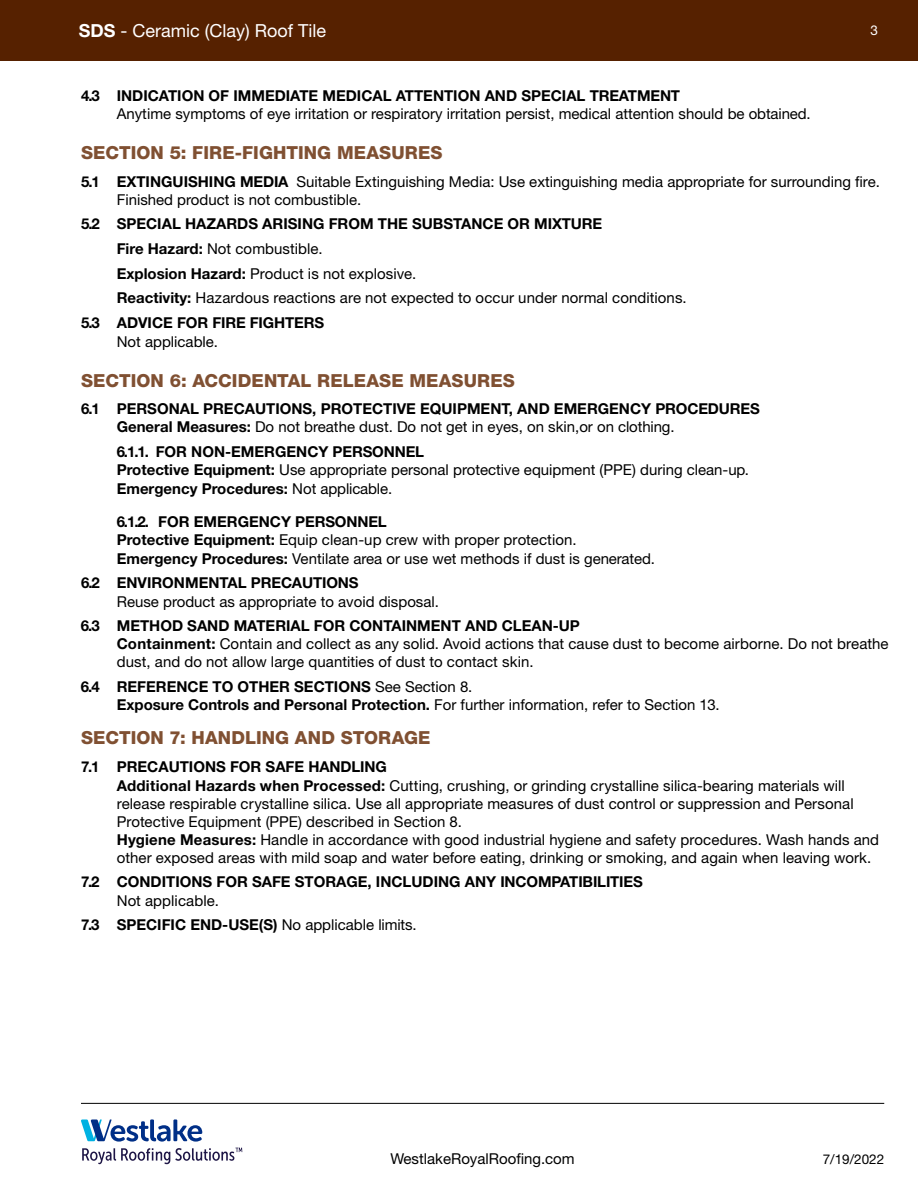
<style>
.page{position:relative;width:918px;height:1188px;background:#fff}
.page>*{position:absolute;margin:0;border:0;box-sizing:border-box;transform-origin:0 0}
.t1{font:800 18px "Helvetica Neue LT Pro";letter-spacing:.005em;color:#805032}
.t2{font:18px "Helvetica Neue LT Std";color:#fff}
.t3{font:15px/18.1px "Helvetica Neue LT Std";letter-spacing:.005em;color:#000}
.t4{font:700 15px/18px "Helvetica Neue LT Pro";color:#000}
.t5{font:15px/18.1px "Helvetica Neue LT Pro";color:#000}
.t6{font:13.5px "Helvetica Neue LT Std";color:#000}
.t7{font:13.5px "Helvetica Neue LT Std";color:#fff}
.s1{font-weight:700}
.s2{font-family:"Helvetica Neue LT Pro";font-weight:700}
.s3{font-weight:400}
</style>
<div class="page">
<div style="left:0;top:0;width:918px;height:60px;background:#562100"></div>
<hr style="left:81px;top:1103px;width:803px;height:1px;background:#000">
<svg style="left:81px;top:1119px;width:121px;height:23px"></svg>
<svg style="left:82px;top:1148px;width:160px;height:16px"></svg>
<p class="t2" style="left:79px;top:20px;width:249px"><span class="s1">SDS</span> - Ceramic (Clay) Roof Tile</p>
<p class="t7" style="left:871px;top:22px;width:9px">3</p>
<p class="t4" style="left:81px;top:86px;width:601px">4.3 INDICATION OF IMMEDIATE MEDICAL ATTENTION AND SPECIAL TREATMENT</p>
<p class="t5" style="left:117px;top:105px;width:695px">Anytime symptoms of eye irritation or respiratory irritation persist, medical attention should be obtained.</p>
<p class="t1" style="left:81px;top:142px;width:363px">SECTION 5: FIRE-FIGHTING MEASURES</p>
<p class="t5" style="left:117px;top:172px;width:765px;text-indent:-36px"><span class="s1">5.1 EXTINGUISHING MEDIA</span> Suitable Extinguishing Media: Use extinguishing media appropriate for surrounding fire.<br>Finished product is not combustible.</p>
<p class="t4" style="left:81px;top:214px;width:523px">5.2 SPECIAL HAZARDS ARISING FROM THE SUBSTANCE OR MIXTURE</p>
<p class="t3" style="left:117px;top:236px;width:572px;line-height:24.9px"><span class="s2">Fire Hazard:</span> Not combustible.<br><span class="s2">Explosion Hazard:</span> Product is not explosive.<br><span class="s2">Reactivity:</span> Hazardous reactions are not expected to occur under normal conditions.</p>
<p class="t4" style="left:81px;top:314px;width:245px">5.3 ADVICE FOR FIRE FIGHTERS</p>
<p class="t5" style="left:117px;top:332px;width:103px">Not applicable.</p>
<p class="t1" style="left:81px;top:369px;width:435px">SECTION 6: ACCIDENTAL RELEASE MEASURES</p>
<p class="t4" style="left:117px;top:400px;width:645px;text-indent:-36px">6.1 PERSONAL PRECAUTIONS, PROTECTIVE EQUIPMENT, AND EMERGENCY PROCEDURES<br>General Measures: <span class="s3">Do not breathe dust. Do not get in eyes, on skin,or on clothing.</span></p>
<p class="t5" style="left:117px;top:443px;width:634px"><span class="s1">6.1.1. FOR NON-EMERGENCY PERSONNEL<br>Protective Equipment:</span> Use appropriate personal protective equipment (PPE) during clean-up.<br><span class="s1">Emergency Procedures:</span> Not applicable.</p>
<p class="t4" style="left:117px;top:513px;width:272px">6.1.2. FOR EMERGENCY PERSONNEL</p>
<p class="t3" style="left:117px;top:531px;width:461px"><span class="s2">Protective Equipment:</span> Equip clean-up crew with proper protection.</p>
<p class="t4" style="left:81px;top:545px;width:575px;line-height:24.8px;text-indent:36px">Emergency Procedures: <span class="s3">Ventilate area or use wet methods if dust is generated.<br></span>6.2 ENVIRONMENTAL PRECAUTIONS</p>
<p class="t5" style="left:117px;top:592px;width:324px">Reuse product as appropriate to avoid disposal.</p>
<p class="t4" style="left:81px;top:616px;width:500px">6.3 METHOD SAND MATERIAL FOR CONTAINMENT AND CLEAN-UP</p>
<p class="t3" style="left:117px;top:635px;width:773px"><span class="s1">Containment:</span> Contain and collect as any solid. Avoid actions that cause dust to become airborne. Do not breathe dust, and do not allow large quantities of dust to contact skin.</p>
<p class="t4" style="left:117px;top:677px;width:604px;text-indent:-36px">6.4 REFERENCE TO OTHER SECTIONS <span class="s3">See Section 8.<br></span>Exposure Controls and Personal Protection. <span class="s3">For further information, refer to Section 13.</span></p>
<p class="t1" style="left:81px;top:727px;width:351px">SECTION 7: HANDLING AND STORAGE</p>
<p class="t4" style="left:81px;top:757px;width:307px">7.1 PRECAUTIONS FOR SAFE HANDLING</p>
<p class="t3" style="left:117px;top:776px;width:764px"><span class="s1">Additional Hazards when Processed:</span> Cutting, crushing, or grinding crystalline silica-bearing materials will release respirable crystalline silica. Use all appropriate measures of dust control or suppression and Personal Protective Equipment (PPE) described in Section 8.<br><span class="s1">Hygiene Measures:</span> Handle in accordance with good industrial hygiene and safety procedures. Wash hands and other exposed areas with mild soap and water before eating, drinking or smoking, and again when leaving work.</p>
<p class="t4" style="left:81px;top:873px;width:563px">7.2 CONDITIONS FOR SAFE STORAGE, INCLUDING ANY INCOMPATIBILITIES</p>
<p class="t3" style="left:117px;top:891px;width:104px">Not applicable.</p>
<p class="t4" style="left:81px;top:915px;width:337px">7.3 SPECIFIC END-USE(S) <span class="s3">No applicable limits.</span></p>
<p class="t3" style="left:391px;top:1150px;width:186px">WestlakeRoyalRoofing.com</p>
<p class="t6" style="left:823px;top:1151px;width:63px">7/19/2022</p>
</div>
